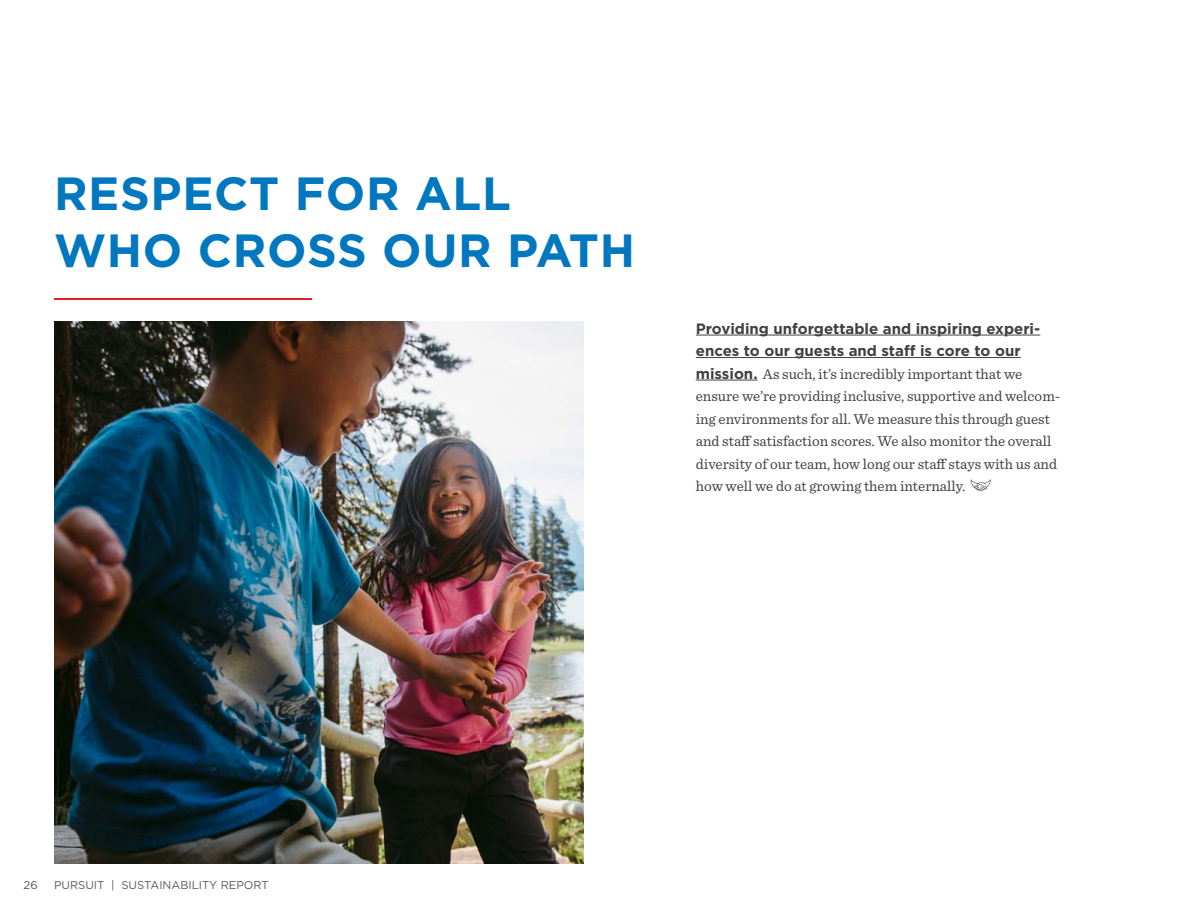
<style>
.page{position:relative;width:1188px;height:918px;background:#fff}
.page>*{position:absolute;margin:0;border:0;box-sizing:border-box;transform-origin:0 0}
.t1{font:700 46.5px/57px "Gotham";letter-spacing:.015em;color:#0077be}
.t2{font:15px/22.5px "Sentinel";color:#414042}
.t3{font:700 15px/22.5px "Gotham";color:#414042}
.t4{font:11.25px "Gotham";color:#58595b}
.t5{font:11.25px "Gotham";color:#52555b}
.s1{font-family:"Gotham";font-weight:700}
</style>
<div class="page">
<hr style="left:696px;top:335px;width:344px;height:1px;background:#414042">
<hr style="left:696px;top:357px;width:325px;height:1px;background:#414042">
<hr style="left:696px;top:380px;width:62px;height:1px;background:#414042">
<svg style="left:971px;top:479px;width:20px;height:12px"></svg>
<hr style="left:54px;top:298px;width:258px;height:2px;background:#e61e26">
<img style="left:54px;top:322px;width:530px;height:542px">
<h1 class="t1" style="left:54px;top:164px;width:583px">RESPECT FOR ALL<br>WHO CROSS OUR PATH</h1>
<p class="t3" style="left:696px;top:317px;width:346px">Providing unforgettable and inspiring experi&shy;ences to our guests and staff is core to our</p>
<p class="t2" style="left:696px;top:361px;width:366px"><span class="s1">mission.</span> As such, it’s incredibly important that we ensure we’re providing inclusive, supportive and welcom&shy;ing environments for all. We measure this through guest and staff satisfaction scores. We also monitor the overall diversity of our team, how long our staff stays with us and how well we do at growing them internally.</p>
<p class="t5" style="left:24px;top:878px;width:16px">26</p>
<p class="t4" style="left:54px;top:878px;width:216px">PURSUIT | SUSTAINABILITY REPORT</p>
</div>
